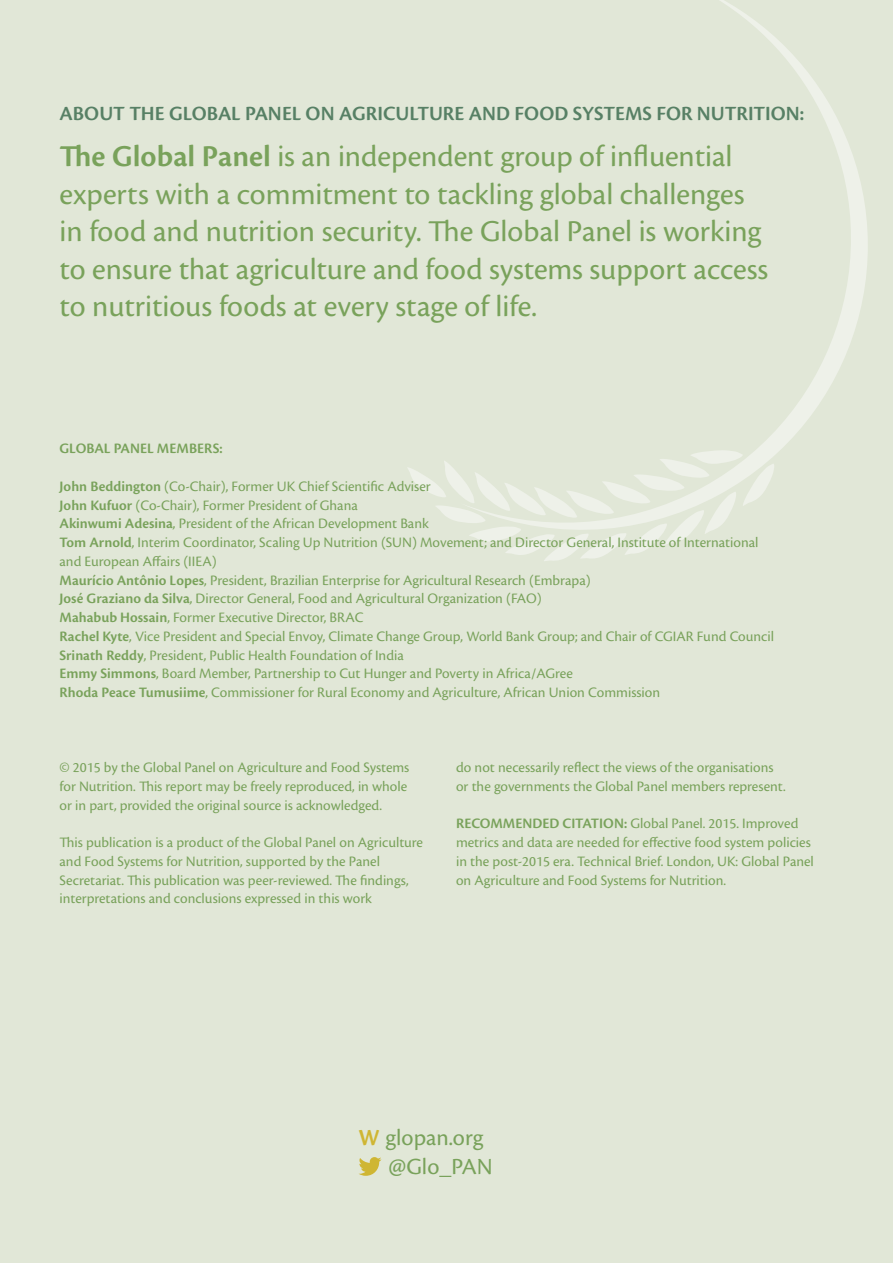
<style>
.page{position:relative;width:893px;height:1263px;background:#e1e7d7}
.page>*{position:absolute;margin:0;border:0;box-sizing:border-box;transform-origin:0 0}
.t1{font:31.5px/37.5px "Cronos Pro";color:#79a25b}
.t2{font:24px/28.8px "Cronos Pro";color:#79a25b}
.t3{font:600 21px "Cronos Pro";color:#578065}
.t4{font:15px/18.8px "Cronos Pro";color:#79a25b}
.t5{font:600 15px "Cronos Pro";color:#79a25b}
.s1{font-weight:600}
.s2{font-weight:600;color:#cfb633}
</style>
<div class="page">
<svg style="left:359px;top:1157px;width:23px;height:19px"></svg>
<svg style="left:408px;top:461px;width:273px;height:100px"></svg>
<svg style="left:460px;top:0;width:408px;height:540px"></svg>
<h3 class="t3" style="left:60px;top:102px;width:746px">ABOUT THE GLOBAL PANEL ON AGRICULTURE AND FOOD SYSTEMS FOR NUTRITION:</h3>
<p class="t1" style="left:60px;top:138px;width:710px"><span class="s1">The Global Panel</span> is an independent group of influential experts with a commitment to tackling global challenges in food and nutrition security. The Global Panel is working to ensure that agriculture and food systems support access to nutritious foods at every stage of life.</p>
<p class="t5" style="left:60px;top:440px;width:165px">GLOBAL PANEL MEMBERS:</p>
<p class="t4" style="left:60px;top:477px;width:716px"><span class="s1">John Beddington</span> (Co-Chair), Former UK Chief Scientific Adviser<br><span class="s1">John Kufuor</span> (Co-Chair), Former President of Ghana<br><span class="s1">Akinwumi Adesina</span>, President of the African Development Bank<br><span class="s1">Tom Arnold</span>, Interim Coordinator, Scaling Up Nutrition (SUN) Movement; and Director General, Institute of International and European Affairs (IIEA)<br><span class="s1">Maurício Antônio Lopes</span>, President, Brazilian Enterprise for Agricultural Research (Embrapa)<br><span class="s1">José Graziano da Silva</span>, Director General, Food and Agricultural Organization (FAO)<br><span class="s1">Mahabub Hossain</span>, Former Executive Director, BRAC<br><span class="s1">Rachel Kyte</span>, Vice President and Special Envoy, Climate Change Group, World Bank Group; and Chair of CGIAR Fund Council <span class="s1">Srinath Reddy</span>, President, Public Health Foundation of India<br><span class="s1">Emmy Simmons</span>, Board Member, Partnership to Cut Hunger and Poverty in Africa/AGree<br><span class="s1">Rhoda Peace Tumusiime</span>, Commissioner for Rural Economy and Agriculture, African Union Commission</p>
<p class="t4" style="left:60px;top:758px;width:351px">© 2015 by the Global Panel on Agriculture and Food Systems for Nutrition. This report may be freely reproduced, in whole or in part, provided the original source is acknowledged.</p>
<p class="t4" style="left:60px;top:833px;width:365px">This publication is a product of the Global Panel on Agriculture and Food Systems for Nutrition, supported by the Panel Secretariat. This publication was peer-reviewed. The findings, interpretations and conclusions expressed in this work</p>
<p class="t4" style="left:456px;top:758px;width:331px">do not necessarily reflect the views of the organisations or the governments the Global Panel members represent.</p>
<p class="t4" style="left:456px;top:814px;width:359px"><span class="s1">RECOMMENDED CITATION:</span> Global Panel. 2015. Improved metrics and data are needed for effective food system policies in the post-2015 era. Technical Brief. London, UK: Global Panel on Agriculture and Food Systems for Nutrition.</p>
<h2 class="t2" style="left:388px;top:1123px;width:106px;text-indent:-30px"><span class="s2">W</span> glopan.org @Glo_PAN</h2>
</div>
